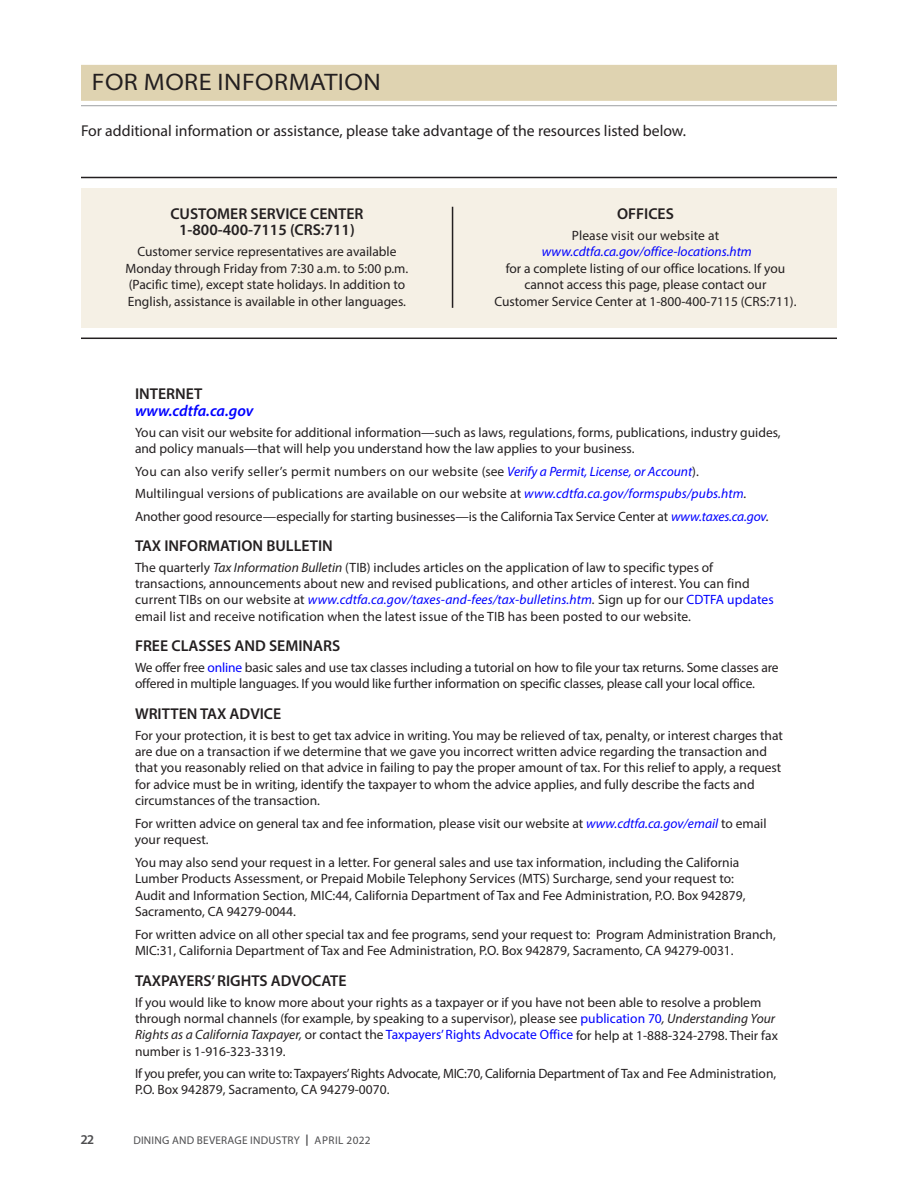
<style>
.page{position:relative;width:918px;height:1188px;background:#fff}
.page>*{position:absolute;margin:0;border:0;box-sizing:border-box;transform-origin:0 0}
.t1{font:semi-expanded 24px "Myriad Pro";letter-spacing:.02em;color:#231f20}
.t2{font:600 15.75px/16.5px "Myriad Pro";color:#231f20;text-align:center}
.t3{font:15.75px "Myriad Pro";color:#231f20}
.t4{font:italic 600 15.75px "Myriad Pro";color:#00f}
.t5{font:13.5px/16.5px "Myriad Pro";color:#231f20}
.t6{font:13.5px/15.8px "Myriad Pro";letter-spacing:-.02em;color:#231f20}
.t7{font:13.5px "Myriad Pro";letter-spacing:.025em;color:#231f20}
.t8{font:600 13.5px "Myriad Pro";color:#4d4d4f}
.t9{font:11.25px "Myriad Pro";letter-spacing:.02em;color:#4d4d4f}
.s1{font-style:italic;color:#00f}
.s2{font-style:italic}
.s3{color:#00f}
.s4{font-family:"Optima LT Std";font-weight:900}
</style>
<div class="page">
<div style="left:81px;top:65px;width:756px;height:36px;background:#dfd3b1"></div>
<hr style="left:81px;top:105px;width:756px;height:1px;background:#9d9fa2">
<div style="left:81px;top:188px;width:756px;height:139px;background:#f5f0e5"></div>
<hr style="left:452px;top:207px;width:1px;height:101px;background:#231f20">
<hr style="left:81px;top:177px;width:756px;height:1px;background:#231f20">
<hr style="left:81px;top:338px;width:756px;height:1px;background:#231f20">
<h2 class="t1" style="left:92px;top:69px;width:291px">FOR MORE INFORMATION</h2>
<p class="t3" style="left:81px;top:121px;width:607px">For additional information or assistance, please take advantage of the resources listed below.</p>
<h2 class="t2" style="left:170px;top:205px;width:195px">CUSTOMER SERVICE CENTER<br>1-800-400-7115 (CRS:711)</h2>
<p class="t5" style="left:126px;top:243px;width:284px;text-align:center">Customer service representatives are available Monday through Friday from 7:30 a.m. to 5:00 p.m. (Pacific time), except state holidays. In addition to English, assistance is available in other languages.</p>
<h2 class="t2" style="left:617px;top:205px;width:58px">OFFICES</h2>
<p class="t5" style="left:494px;top:227px;width:304px;text-align:center">Please visit our website at <span class="s1">www.cdtfa.ca.gov/office-locations.htm<br></span>for a complete listing of our office locations. If you cannot access this page, please contact our<br>Customer Service Center at 1-800-400-7115 (CRS:711).</p>
<h2 class="t2" style="left:135px;top:385px;width:69px">INTERNET</h2>
<p class="t4" style="left:135px;top:400px;width:120px">www.cdtfa.ca.gov</p>
<p class="t5" style="left:135px;top:424px;width:647px">You can visit our website for additional information—such as laws, regulations, forms, publications, industry guides, and policy manuals—that will help you understand how the law applies to your business.</p>
<p class="t7" style="left:135px;top:463px;width:565px">You can also verify seller’s permit numbers on our website (see <span class="s1">Verify a Permit, License, or Account</span>).</p>
<p class="t5" style="left:135px;top:485px;width:613px">Multilingual versions of publications are available on our website at <span class="s1">www.cdtfa.ca.gov/formspubs/pubs.htm</span><span class="s2">.</span></p>
<p class="t5" style="left:135px;top:508px;width:635px">Another good resource—especially for starting businesses—is the California Tax Service Center at <span class="s1">www.taxes.ca.gov</span><span class="s2">.</span></p>
<h2 class="t2" style="left:135px;top:537px;width:199px">TAX INFORMATION BULLETIN</h2>
<p class="t5" style="left:135px;top:559px;width:640px">The quarterly <span class="s2">Tax Information Bulletin</span> (TIB) includes articles on the application of law to specific types of transactions, announcements about new and revised publications, and other articles of interest. You can find current TIBs on our website at <span class="s1">www.cdtfa.ca.gov/taxes-and-fees/tax-bulletins.htm</span><span class="s2">.</span> Sign up for our <span class="s3">CDTFA updates </span>email list and receive notification when the latest issue of the TIB has been posted to our website.</p>
<h2 class="t2" style="left:135px;top:637px;width:207px">FREE CLASSES AND SEMINARS</h2>
<p class="t5" style="left:135px;top:659px;width:645px">We offer free <span class="s3">online</span> basic sales and use tax classes including a tutorial on how to file your tax returns. Some classes are offered in multiple languages. If you would like further information on specific classes, please call your local office.</p>
<h2 class="t2" style="left:135px;top:705px;width:148px">WRITTEN TAX ADVICE</h2>
<p class="t5" style="left:135px;top:727px;width:650px">For your protection, it is best to get tax advice in writing. You may be relieved of tax, penalty, or interest charges that are due on a transaction if we determine that we gave you incorrect written advice regarding the transaction and that you reasonably relied on that advice in failing to pay the proper amount of tax. For this relief to apply, a request for advice must be in writing, identify the taxpayer to whom the advice applies, and fully describe the facts and circumstances of the transaction.</p>
<p class="t5" style="left:135px;top:815px;width:633px">For written advice on general tax and fee information, please visit our website at <span class="s1">www.cdtfa.ca.gov/email</span> to email your request.</p>
<p class="t5" style="left:135px;top:854px;width:612px">You may also send your request in a letter. For general sales and use tax information, including the California Lumber Products Assessment, or Prepaid Mobile Telephony Services (MTS) Surcharge, send your request to:<br>Audit and Information Section, MIC:44, California Department of Tax and Fee Administration, P.O. Box 942879, Sacramento, CA 94279-0044.</p>
<p class="t5" style="left:135px;top:926px;width:642px">For written advice on all other special tax and fee programs, send your request to: Program Administration Branch,<br>MIC:31, California Department of Tax and Fee Administration, P.O. Box 942879, Sacramento, CA 94279-0031.</p>
<h2 class="t2" style="left:135px;top:972px;width:213px">TAXPAYERS’ RIGHTS ADVOCATE</h2>
<p class="t5" style="left:135px;top:994px;width:644px">If you would like to know more about your rights as a taxpayer or if you have not been able to resolve a problem through normal channels (for example, by speaking to a supervisor), please see <span class="s3">publication 70</span><span class="s2">, Understanding Your Rights as a California Taxpayer,</span> or contact the <span class="s3">Taxpayers’ Rights Advocate Office</span> for help at 1-888-324-2798. Their fax number is 1-916-323-3319.</p>
<p class="t6" style="left:135px;top:1065px;width:643px">If you prefer, you can write to: Taxpayers’ Rights Advocate, MIC:70, California Department of Tax and Fee Administration,<br>P.O. Box 942879, Sacramento, CA 94279-0070.</p>
<p class="t8" style="left:81px;top:1131px;width:14px">22</p>
<p class="t9" style="left:133px;top:1133px;width:239px">DINING AND BEVERAGE INDUSTRY <span class="s4">|</span> APRIL 2022</p>
</div>
